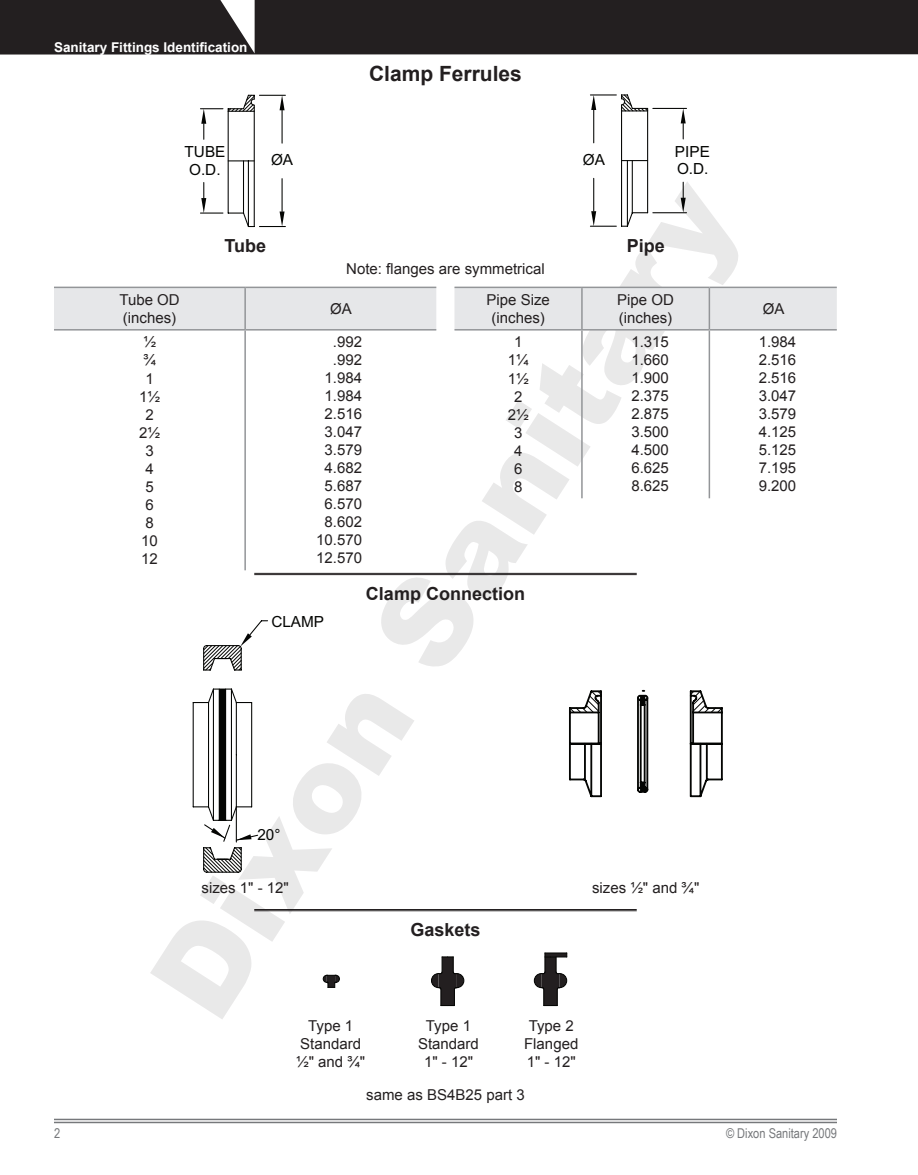
<style>
.page{position:relative;width:918px;height:1175px;background:#fff}
.page>*{position:absolute;margin:0;border:0;box-sizing:border-box;transform-origin:0 0}
.t1{font:900 120px "Arial";color:#231f20}
.t2{font:700 21px "Arial";color:#231f20}
.t3{font:700 18px "Arial";color:#231f20}
.t4{font:15.3px/17.4px "Arial";color:#040503}
.t5{font:15px/18px "Arial";color:#231f20;text-align:center}
.t6{font:700 13.5px "Arial";color:#fff}
.t7{font:13.5px "Arial Narrow";color:#76787b}
</style>
<div class="page">
<div style="left:0;top:0;width:918px;height:55px;background:#231f20"></div>
<hr style="left:54px;top:1121px;width:783px;height:2px;background:#76787b">
<hr style="left:54px;top:1118px;width:783px;height:2px;background:#76787b">
<div style="left:54px;top:288px;width:382px;height:41px;background:#e6e7e9"></div>
<hr style="left:54px;top:286px;width:191px;height:2px;background:#939598">
<hr style="left:245px;top:286px;width:191px;height:2px;background:#939598">
<hr style="left:244px;top:288px;width:2px;height:41px;background:#939598">
<hr style="left:54px;top:329px;width:191px;height:1px;background:#939598">
<hr style="left:245px;top:329px;width:191px;height:1px;background:#939598">
<hr style="left:244px;top:330px;width:2px;height:240px;background:#939598">
<div style="left:454px;top:288px;width:383px;height:41px;background:#e6e7e9"></div>
<hr style="left:454px;top:286px;width:128px;height:2px;background:#939598">
<hr style="left:582px;top:286px;width:127px;height:2px;background:#939598">
<hr style="left:581px;top:288px;width:2px;height:41px;background:#939598">
<hr style="left:709px;top:286px;width:128px;height:2px;background:#939598">
<hr style="left:709px;top:288px;width:1px;height:41px;background:#939598">
<hr style="left:454px;top:329px;width:128px;height:1px;background:#939598">
<hr style="left:582px;top:329px;width:127px;height:1px;background:#939598">
<hr style="left:581px;top:330px;width:2px;height:168px;background:#939598">
<hr style="left:709px;top:329px;width:128px;height:1px;background:#939598">
<hr style="left:709px;top:330px;width:1px;height:168px;background:#939598">
<hr style="left:653px;top:108px;width:34px;height:1px;background:#040503">
<hr style="left:653px;top:212px;width:34px;height:1px;background:#040503">
<svg style="left:681px;top:109px;width:5px;height:30px"></svg>
<svg style="left:681px;top:182px;width:5px;height:31px"></svg>
<svg style="left:590px;top:94px;width:59px;height:133px"></svg>
<hr style="left:254px;top:573px;width:383px;height:1px;background:#231f20">
<hr style="left:254px;top:574px;width:383px;height:1px;background:#231f20">
<svg style="left:192px;top:620px;width:76px;height:253px"></svg>
<svg style="left:569px;top:689px;width:154px;height:109px"></svg>
<hr style="left:254px;top:909px;width:383px;height:1px;background:#231f20">
<hr style="left:254px;top:910px;width:383px;height:1px;background:#231f20">
<svg style="left:431px;top:956px;width:34px;height:50px"></svg>
<svg style="left:533px;top:952px;width:35px;height:54px"></svg>
<svg style="left:322px;top:974px;width:18px;height:14px"></svg>
<svg style="left:200px;top:94px;width:86px;height:134px"></svg>
<p class="t6" style="left:54px;top:38px;width:195px">Sanitary Fittings Identification</p>
<p class="t4" style="left:185px;top:143px;width:42px">TUBE<br>O.D.</p>
<p class="t4" style="left:271px;top:151px;width:24px">ØA</p>
<h2 class="t2" style="left:369px;top:59px;width:154px">Clamp Ferrules</h2>
<p class="t4" style="left:583px;top:151px;width:24px">ØA</p>
<p class="t4" style="left:675px;top:143px;width:36px">PIPE<br>O.D.</p>
<h1 class="t1" style="left:107px;top:955px;width:966px;rotate:-57deg">Dixon Sanitary</h1>
<p class="t3" style="left:224px;top:233px;width:43px">Tube</p>
<p class="t3" style="left:627px;top:233px;width:40px">Pipe</p>
<p class="t5" style="left:346px;top:259px;width:200px">Note: flanges are symmetrical</p>
<p class="t5" style="left:119px;top:291px;width:62px;text-align:left">Tube OD (inches)</p>
<p class="t5" style="left:330px;top:300px;width:23px">ØA</p>
<p class="t5" style="left:139px;top:333px;width:22px">½ ¾<br>1<br>1½<br>2<br>2½<br>3<br>4<br>5<br>6<br>8<br>10<br>12</p>
<p class="t5" style="left:316px;top:332px;width:47px;text-align:right">.992 .992<br>1.984<br>1.984<br>2.516<br>3.047<br>3.579<br>4.682<br>5.687<br>6.570<br>8.602<br>10.570<br>12.570</p>
<p class="t5" style="left:487px;top:291px;width:65px">Pipe Size (inches)</p>
<p class="t5" style="left:617px;top:291px;width:58px;text-align:left">Pipe OD (inches)</p>
<p class="t5" style="left:763px;top:300px;width:23px">ØA</p>
<p class="t5" style="left:508px;top:333px;width:22px">1<br>1¼<br>1½<br>2<br>2½<br>3<br>4<br>6<br>8</p>
<p class="t5" style="left:631px;top:332px;width:39px;text-align:justify">1.315<br>1.660<br>1.900<br>2.375<br>2.875<br>3.500<br>4.500<br>6.625<br>8.625</p>
<p class="t5" style="left:759px;top:332px;width:39px;text-align:justify">1.984<br>2.516<br>2.516<br>3.047<br>3.579<br>4.125<br>5.125<br>7.195<br>9.200</p>
<p class="t3" style="left:366px;top:581px;width:161px">Clamp Connection</p>
<p class="t4" style="left:271px;top:613px;width:54px">CLAMP</p>
<p class="t4" style="left:257px;top:826px;width:25px">20°</p>
<p class="t5" style="left:202px;top:879px;width:89px">sizes 1" - 12"</p>
<p class="t5" style="left:592px;top:879px;width:109px">sizes ½" and ¾"</p>
<p class="t3" style="left:410px;top:917px;width:72px">Gaskets</p>
<p class="t5" style="left:296px;top:1016px;width:71px">Type 1<br>Standard ½" and ¾"</p>
<p class="t5" style="left:418px;top:1016px;width:62px">Type 1<br>Standard<br>1" - 12"</p>
<p class="t5" style="left:524px;top:1016px;width:56px">Type 2<br>Flanged<br>1" - 12"</p>
<p class="t5" style="left:366px;top:1085px;width:160px">same as BS4B25 part 3</p>
<p class="t7" style="left:54px;top:1123px;width:8px">2</p>
<p class="t7" style="left:726px;top:1123px;width:112px">© Dixon Sanitary 2009</p>
</div>
